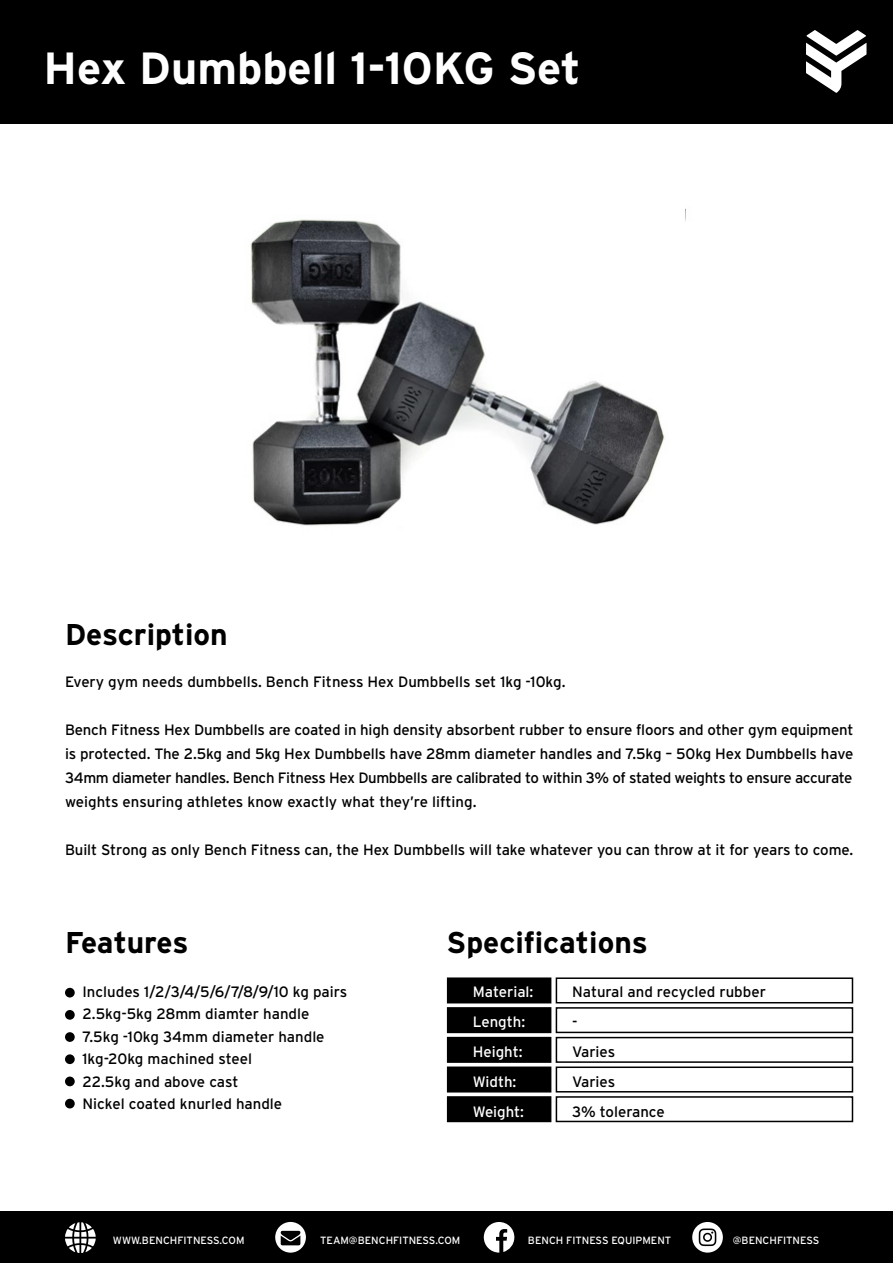
<style>
.page{position:relative;width:893px;height:1263px;background:#fff}
.page>*{position:absolute;margin:0;border:0;box-sizing:border-box;transform-origin:0 0}
.t1{font:700 45px "Interstate";color:#fff}
.t2{font:700 30px "Interstate";color:#000}
.t3{font:15px/22.5px "Interstate";color:#000}
.t4{font:15px/30px "Interstate";color:#fff}
.t5{font:10.5px "Interstate";color:#fff}
</style>
<div class="page">
<img style="left:198px;top:123px;width:497px;height:403px">
<div style="left:0;top:0;width:893px;height:123px;background:#000"></div>
<div style="left:65px;top:988px;width:10px;height:9px;background:#000;border-radius:50%"></div>
<div style="left:65px;top:1010px;width:10px;height:10px;background:#000;border-radius:50%"></div>
<div style="left:65px;top:1032px;width:10px;height:10px;background:#000;border-radius:50%"></div>
<div style="left:65px;top:1054px;width:10px;height:10px;background:#000;border-radius:50%"></div>
<div style="left:65px;top:1076px;width:10px;height:10px;background:#000;border-radius:50%"></div>
<div style="left:65px;top:1099px;width:10px;height:9px;background:#000;border-radius:50%"></div>
<div style="left:447px;top:977px;width:104px;height:26px;background:#000;border:2px solid #000"></div>
<div style="left:447px;top:1007px;width:104px;height:26px;background:#000;border:2px solid #000"></div>
<div style="left:447px;top:1037px;width:104px;height:26px;background:#000;border:2px solid #000"></div>
<div style="left:447px;top:1066px;width:104px;height:26px;background:#000;border:2px solid #000"></div>
<div style="left:447px;top:1096px;width:104px;height:26px;background:#000;border:2px solid #000"></div>
<div style="left:556px;top:977px;width:297px;height:26px;border:2px solid #000"></div>
<div style="left:556px;top:1007px;width:297px;height:26px;border:2px solid #000"></div>
<div style="left:556px;top:1037px;width:297px;height:26px;border:2px solid #000"></div>
<div style="left:556px;top:1066px;width:297px;height:26px;border:2px solid #000"></div>
<div style="left:556px;top:1096px;width:297px;height:26px;border:2px solid #000"></div>
<div style="left:0;top:1212px;width:893px;height:51px;background:#000"></div>
<svg style="left:275px;top:1222px;width:31px;height:30px"></svg>
<svg style="left:484px;top:1222px;width:31px;height:30px"></svg>
<svg style="left:692px;top:1222px;width:31px;height:30px"></svg>
<svg style="left:65px;top:1222px;width:31px;height:31px"></svg>
<svg style="left:806px;top:30px;width:60px;height:63px"></svg>
<h1 class="t1" style="left:44px;top:43px;width:539px">Hex Dumbbell 1-10KG Set</h1>
<h2 class="t2" style="left:65px;top:618px;width:164px">Description</h2>
<p class="t3" style="left:65px;top:670px;width:502px">Every gym needs dumbbells. Bench Fitness Hex Dumbbells set 1kg -10kg.</p>
<p class="t3" style="left:65px;top:717px;width:790px;line-height:24px;text-align:justify">Bench Fitness Hex Dumbbells are coated in high density absorbent rubber to ensure floors and other gym equipment is protected. The 2.5kg and 5kg Hex Dumbbells have 28mm diameter handles and 7.5kg – 50kg Hex Dumbbells have 34mm diameter handles. Bench Fitness Hex Dumbbells are calibrated to within 3% of stated weights to ensure accurate weights ensuring athletes know exactly what they’re lifting.</p>
<p class="t3" style="left:65px;top:838px;width:790px">Built Strong as only Bench Fitness can, the Hex Dumbbells will take whatever you can throw at it for years to come.</p>
<h2 class="t2" style="left:65px;top:926px;width:125px">Features</h2>
<h2 class="t2" style="left:446px;top:926px;width:203px">Specifications</h2>
<p class="t3" style="left:82px;top:980px;width:266px">Includes 1/2/3/4/5/6/7/8/9/10 kg pairs<br>2.5kg-5kg 28mm diamter handle<br>7.5kg -10kg 34mm diameter handle<br>1kg-20kg machined steel<br>22.5kg and above cast<br>Nickel coated knurled handle</p>
<p class="t4" style="left:473px;top:976px;width:62px">Material:<br>Length:<br>Height:<br>Width:<br>Weight:</p>
<p class="t3" style="left:572px;top:976px;width:195px;line-height:30px">Natural and recycled rubber -<br>Varies<br>Varies<br>3% tolerance</p>
<p class="t5" style="left:113px;top:1235px;width:133px">WWW.BENCHFITNESS.COM</p>
<p class="t5" style="left:320px;top:1235px;width:142px">TEAM@BENCHFITNESS.COM</p>
<p class="t5" style="left:528px;top:1235px;width:145px">BENCH FITNESS EQUIPMENT</p>
<p class="t5" style="left:733px;top:1235px;width:88px">@BENCHFITNESS</p>
</div>
